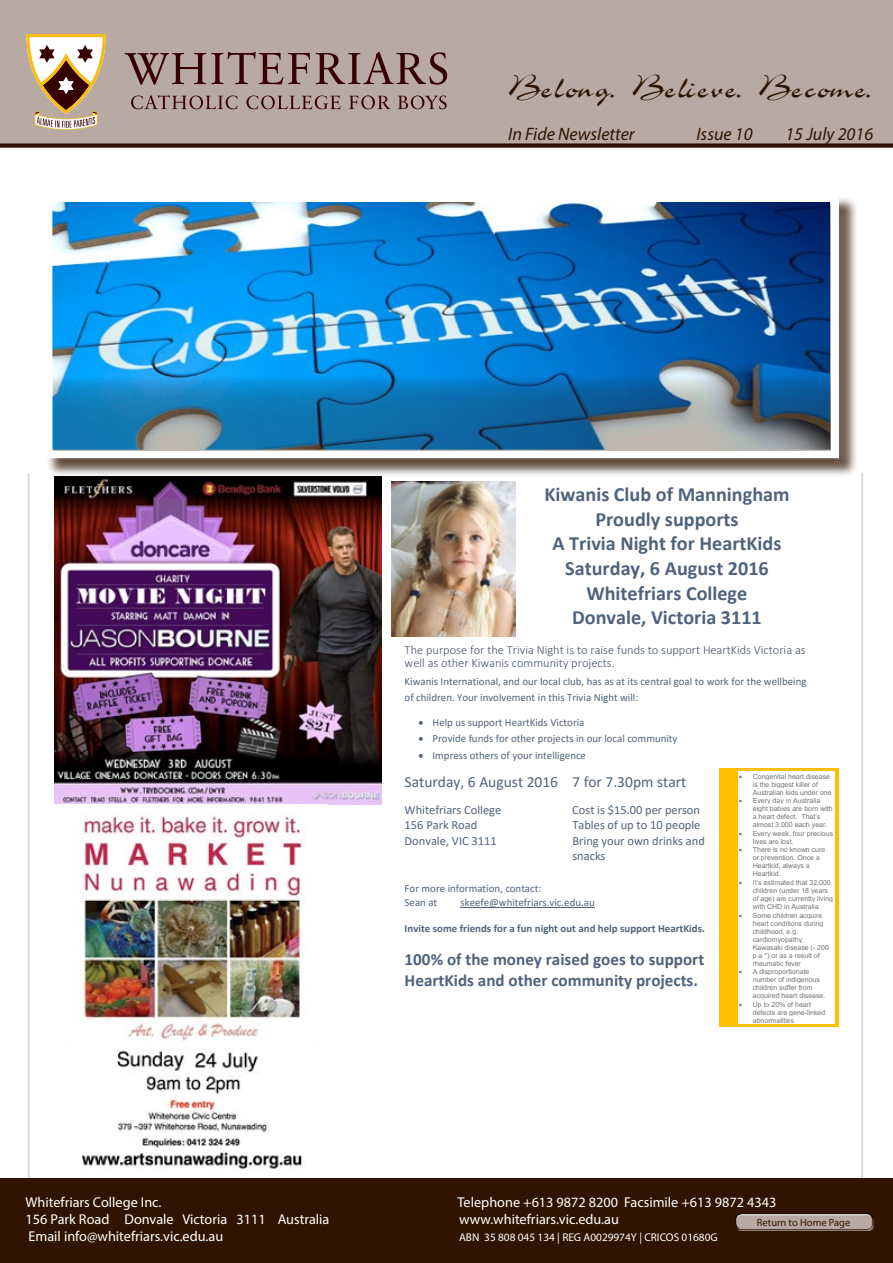
<style>
.page{position:relative;width:893px;height:1263px;background:#fff}
.page>*{position:absolute;margin:0;border:0;box-sizing:border-box;transform-origin:0 0}
.t1{font:36px "Airfoil Script Ssk";letter-spacing:.085em;color:#2f1401}
.t2{font:700 20.25px/24.6px "Calibri";color:#50637c;text-align:center}
.t3{font:italic 18px "Myriad Pro";color:#2f1401}
.t4{font:700 17.1px/20.9px "Calibri";color:#50637c}
.t5{font:15.45px "Calibri";color:#50637c}
.t6{font:14.25px "Myriad Pro";color:#fff}
.t7{font:12.45px/15.1px "Calibri";color:#50637c}
.t8{font:300 12.45px/13.6px "Calibri";color:#44546a}
.t9{font:11.25px "Myriad Pro";color:#fff}
.t10{font:10.8px/15.9px "Calibri";color:#50637c}
.t11{font:700 10.8px "Calibri";color:#50637c}
.t12{font:10.5px "Myriad Pro";color:#2f1401}
.t13{font:7.05px/8.1px "Arial";color:#727477}
</style>
<div class="page">
<div style="left:0;top:1178px;width:893px;height:85px;background:#2f1401"></div>
<div style="left:0;top:0;width:893px;height:146px;background:#b8aaa2"></div>
<svg style="left:125px;top:52px;width:322px;height:57px"></svg>
<svg style="left:26px;top:34px;width:80px;height:96px"></svg>
<div style="left:46px;top:195px;width:811px;height:282px;background:#2f1401;opacity:.75"></div>
<img style="left:54px;top:203px;width:775px;height:173px">
<div style="left:0;top:143px;width:893px;height:5px;background:#2f1401"></div>
<hr style="left:28px;top:473px;width:2px;height:705px;background:#2f1401">
<hr style="left:861px;top:473px;width:2px;height:705px;background:#2f1401">
<img style="left:53px;top:376px;width:777px;height:75px">
<div style="left:735px;top:1213px;width:138px;height:13px;background:#fff;opacity:.75"></div>
<div style="left:735px;top:1215px;width:138px;height:15px;background:#b8aaa2"></div>
<img style="left:54px;top:476px;width:327px;height:328px">
<hr style="left:461px;top:907px;width:134px;height:1px;background:#50637c">
<img style="left:391px;top:482px;width:124px;height:154px">
<div style="left:719px;top:769px;width:120px;height:258px;background:#ffc000"></div>
<div style="left:738px;top:772px;width:96px;height:8px;background:#fff"></div>
<div style="left:738px;top:780px;width:96px;height:8px;background:#fff"></div>
<div style="left:738px;top:788px;width:96px;height:8px;background:#fff"></div>
<div style="left:738px;top:796px;width:96px;height:9px;background:#fff"></div>
<div style="left:738px;top:805px;width:96px;height:8px;background:#fff"></div>
<div style="left:738px;top:813px;width:96px;height:8px;background:#fff"></div>
<div style="left:738px;top:821px;width:96px;height:8px;background:#fff"></div>
<div style="left:738px;top:829px;width:96px;height:8px;background:#fff"></div>
<div style="left:738px;top:837px;width:96px;height:8px;background:#fff"></div>
<div style="left:738px;top:845px;width:96px;height:9px;background:#fff"></div>
<div style="left:738px;top:854px;width:96px;height:8px;background:#fff"></div>
<div style="left:738px;top:862px;width:96px;height:8px;background:#fff"></div>
<div style="left:738px;top:870px;width:96px;height:8px;background:#fff"></div>
<div style="left:738px;top:878px;width:96px;height:8px;background:#fff"></div>
<div style="left:738px;top:886px;width:96px;height:8px;background:#fff"></div>
<div style="left:738px;top:894px;width:96px;height:8px;background:#fff"></div>
<div style="left:738px;top:902px;width:96px;height:9px;background:#fff"></div>
<div style="left:738px;top:911px;width:96px;height:8px;background:#fff"></div>
<div style="left:738px;top:919px;width:96px;height:8px;background:#fff"></div>
<div style="left:738px;top:927px;width:96px;height:8px;background:#fff"></div>
<div style="left:738px;top:935px;width:96px;height:8px;background:#fff"></div>
<div style="left:738px;top:943px;width:96px;height:8px;background:#fff"></div>
<div style="left:738px;top:951px;width:96px;height:8px;background:#fff"></div>
<div style="left:738px;top:959px;width:96px;height:8px;background:#fff"></div>
<div style="left:738px;top:967px;width:96px;height:9px;background:#fff"></div>
<div style="left:738px;top:976px;width:96px;height:8px;background:#fff"></div>
<div style="left:738px;top:984px;width:96px;height:8px;background:#fff"></div>
<div style="left:738px;top:992px;width:96px;height:8px;background:#fff"></div>
<div style="left:738px;top:1000px;width:96px;height:8px;background:#fff"></div>
<div style="left:738px;top:1008px;width:96px;height:8px;background:#fff"></div>
<div style="left:738px;top:1016px;width:96px;height:8px;background:#fff"></div>
<img style="left:81px;top:813px;width:222px;height:356px">
<h1 class="t1" style="left:508px;top:67px;width:366px">Belong. Believe. Become.</h1>
<h3 class="t3" style="left:508px;top:123px;width:128px">In Fide Newsletter</h3>
<h3 class="t3" style="left:696px;top:123px;width:58px">Issue 10</h3>
<h3 class="t3" style="left:785px;top:123px;width:89px">15 July 2016</h3>
<h2 class="t2" style="left:544px;top:481px;width:247px">Kiwanis Club of Manningham<br>Proudly supports<br>A Trivia Night for HeartKids<br>Saturday, 6 August 2016<br>Whitefriars College<br>Donvale, Victoria 3111</h2>
<h3 class="t8" style="left:405px;top:643px;width:403px">The purpose for the Trivia Night is to raise funds to support HeartKids Victoria as well as other Kiwanis community projects.</h3>
<h3 class="t10" style="left:405px;top:673px;width:403px">Kiwanis International, and our local club, has as at its central goal to work for the wellbeing of children. Your involvement in this Trivia Night will:</h3>
<h3 class="t10" style="left:419px;top:714px;width:167px">• Help us support HeartKids Victoria</h3>
<h3 class="t10" style="left:419px;top:730px;width:260px">• Provide funds for other projects in our local community</h3>
<h3 class="t10" style="left:419px;top:747px;width:169px">• Impress others of your intelligence</h3>
<h3 class="t5" style="left:405px;top:771px;width:283px">Saturday, 6 August 2016 7 for 7.30pm start</h3>
<h3 class="t7" style="left:405px;top:802px;width:98px">Whitefriars College</h3>
<h3 class="t7" style="left:572px;top:802px;width:129px">Cost is $15.00 per person</h3>
<h3 class="t7" style="left:405px;top:817px;width:74px">156 Park Road</h3>
<h3 class="t7" style="left:572px;top:817px;width:130px">Tables of up to 10 people</h3>
<h3 class="t7" style="left:405px;top:832px;width:94px">Donvale, VIC 3111</h3>
<h3 class="t7" style="left:572px;top:832px;width:134px">Bring your own drinks and snacks</h3>
<h3 class="t10" style="left:405px;top:882px;width:138px;line-height:13.4px">For more information, contact:<br>Sean at</h3>
<p class="t13" style="left:753px;top:772px;width:80px;text-indent:-14px">• Congenital heart disease is the biggest killer of<br>Australian kids under one</p>
<p class="t13" style="left:753px;top:796px;width:81px;text-indent:-14px">• Every day in Australia eight babies are born with a heart defect. That’s almost 3,000 each year.</p>
<p class="t13" style="left:753px;top:829px;width:82px;text-indent:-14px">• Every week, four precious lives are lost.</p>
<p class="t13" style="left:753px;top:846px;width:74px;text-indent:-14px">• There is no known cure or prevention. Once a<br>Heartkid, always a<br>Heartkid.</p>
<p class="t13" style="left:753px;top:878px;width:82px;text-indent:-14px">• It’s estimated that 32,000 children (under 18 years of age) are currently living with CHD in Australia</p>
<p class="t13" style="left:753px;top:911px;width:78px;text-indent:-14px">• Some children acquire heart conditions during childhood, e.g. cardiomyopathy,<br>Kawasaki disease (- 200 p.a *) or as a result of rheumatic fever</p>
<p class="t13" style="left:753px;top:968px;width:74px;text-indent:-14px">• A disproportionate number of indigenous children suffer from acquired heart disease.</p>
<p class="t13" style="left:753px;top:1000px;width:74px;text-indent:-14px">• Up to 20% of heart defects are gene-linked abnormalities</p>
<h3 class="t10" style="left:460px;top:894px;width:136px">skeefe@whitefriars.vic.edu.au</h3>
<h3 class="t11" style="left:405px;top:921px;width:302px">Invite some friends for a fun night out and help support HeartKids.</h3>
<h3 class="t4" style="left:405px;top:948px;width:301px">100% of the money raised goes to support<br>HeartKids and other community projects.</h3>
<h3 class="t6" style="left:26px;top:1194px;width:137px">Whitefriars College Inc.</h3>
<h3 class="t6" style="left:458px;top:1194px;width:320px">Telephone +613 9872 8200 Facsimile +613 9872 4343</h3>
<h3 class="t6" style="left:26px;top:1211px;width:305px">156 Park Road Donvale Victoria 3111 Australia</h3>
<h3 class="t6" style="left:459px;top:1211px;width:161px">www.whitefriars.vic.edu.au</h3>
<h3 class="t6" style="left:29px;top:1228px;width:196px">Email info@whitefriars.vic.edu.au</h3>
<h3 class="t9" style="left:459px;top:1231px;width:260px">ABN 35 808 045 134 | REG A0029974Y | CRICOS 01680G</h3>
<h3 class="t12" style="left:757px;top:1215px;width:95px">Return to Home Page</h3>
</div>
